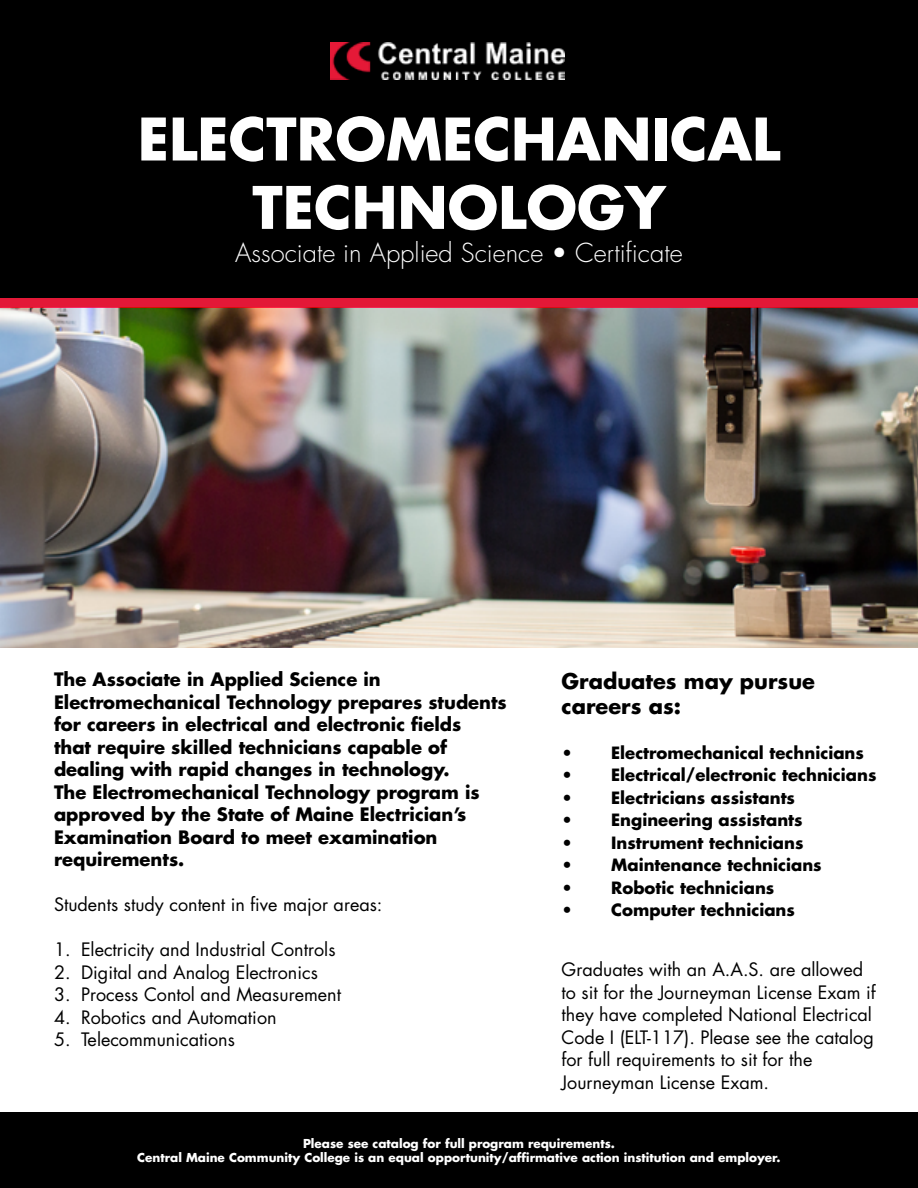
<style>
.page{position:relative;width:918px;height:1188px;background:#fff}
.page>*{position:absolute;margin:0;border:0;box-sizing:border-box;transform-origin:0 0}
.t1{font:700 57px/68.4px "Futura LT";color:#fff;text-align:center}
.t2{font:300 25.5px "Futura LT";color:#fff}
.t3{font:700 21px/25.2px "Futura LT";color:#000}
.t4{font:18px/22.5px "Futura LT";color:#000}
.t5{font:700 18px/22.5px "Futura LT";color:#000}
.t6{font:700 16.5px "Futura LT";color:#000}
.t7{font:700 12px/14.4px "Futura LT";color:#fff;text-align:center}
</style>
<div class="page">
<img style="left:0;top:308px;width:918px;height:340px">
<div style="left:0;top:1112px;width:918px;height:76px;background:#000"></div>
<div style="left:0;top:297px;width:918px;height:11px;background:#e31837"></div>
<div style="left:0;top:0;width:918px;height:297px;background:#000"></div>
<img style="left:331px;top:43px;width:234px;height:37px">
<p class="t1" style="left:138px;top:104px;width:644px">ELECTROMECHANICAL<br>TECHNOLOGY</p>
<p class="t2" style="left:235px;top:237px;width:449px">Associate in Applied Science • Certificate</p>
<p class="t5" style="left:54px;top:668px;width:454px">The Associate in Applied Science in Electromechanical Technology prepares students for careers in electrical and electronic fields<br>that require skilled technicians capable of dealing with rapid changes in technology.<br>The Electromechanical Technology program is approved by the State of Maine Electrician’s Examination Board to meet examination requirements.</p>
<p class="t4" style="left:54px;top:893px;width:330px">Students study content in five major areas:</p>
<p class="t4" style="left:54px;top:938px;width:283px">1. Electricity and Industrial Controls</p>
<p class="t4" style="left:54px;top:961px;width:265px">2. Digital and Analog Electronics</p>
<p class="t4" style="left:54px;top:983px;width:289px">3. Process Contol and Measurement</p>
<p class="t4" style="left:54px;top:1006px;width:224px">4. Robotics and Automation</p>
<p class="t4" style="left:54px;top:1028px;width:182px">5. Telecommunications</p>
<p class="t3" style="left:562px;top:668px;width:255px">Graduates may pursue careers as:</p>
<p class="t6" style="left:562px;top:742px;width:304px">• Electromechanical technicians</p>
<p class="t6" style="left:562px;top:764px;width:316px">• Electrical/electronic technicians</p>
<p class="t6" style="left:562px;top:787px;width:235px">• Electricians assistants</p>
<p class="t6" style="left:562px;top:809px;width:243px">• Engineering assistants</p>
<p class="t6" style="left:562px;top:832px;width:243px">• Instrument technicians</p>
<p class="t6" style="left:562px;top:854px;width:262px">• Maintenance technicians</p>
<p class="t6" style="left:562px;top:877px;width:214px">• Robotic technicians</p>
<p class="t6" style="left:562px;top:899px;width:235px">• Computer technicians</p>
<p class="t4" style="left:562px;top:959px;width:316px">Graduates with an A.A.S. are allowed to sit for the Journeyman License Exam if they have completed National Electrical Code I (ELT-117). Please see the catalog for full requirements to sit for the Journeyman License Exam.</p>
<p class="t7" style="left:137px;top:1136px;width:645px">Please see catalog for full program requirements.<br>Central Maine Community College is an equal opportunity/affirmative action institution and employer.</p>
</div>
